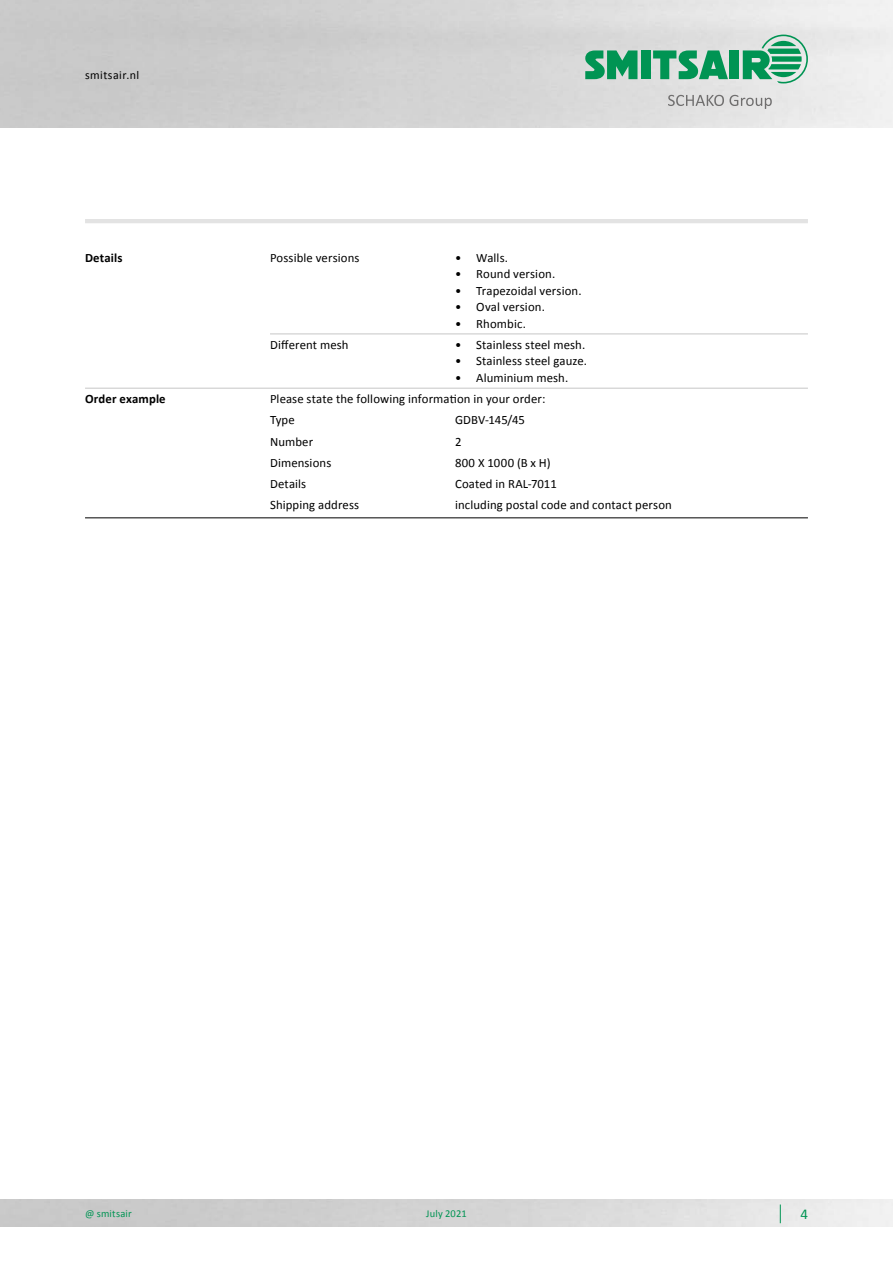
<style>
.page{position:relative;width:893px;height:1263px;background:#fff}
.page>*{position:absolute;margin:0;border:0;box-sizing:border-box;transform-origin:0 0}
.t1{font:15px "Calibri";color:#009453}
.t2{font:12.75px/21.3px "Calibri";letter-spacing:.01em;color:#000}
.t3{font:700 12.75px "Calibri";letter-spacing:.01em;color:#000}
.t4{font:12px "Calibri";letter-spacing:.035em;color:#000}
.t5{font:10.5px "Calibri";letter-spacing:.015em;color:#009453}
</style>
<div class="page">
<img style="left:0;top:0;width:893px;height:128px">
<svg style="left:668px;top:95px;width:104px;height:14px"></svg>
<div style="left:641px;top:50px;width:9px;height:29px;background:#009453"></div>
<svg style="left:585px;top:50px;width:52px;height:29px;background:#39a676"></svg>
<div style="left:730px;top:50px;width:9px;height:29px;background:#009453"></div>
<svg style="left:653px;top:50px;width:75px;height:29px;background:#59b28b"></svg>
<svg style="left:743px;top:35px;width:65px;height:48px;background:#79bfa0"></svg>
<hr style="left:85px;top:219px;width:723px;height:4px;background:#e3e3e3">
<svg style="left:780px;top:1204px;width:1px;height:19px"></svg>
<hr style="left:270px;top:334px;width:185px;height:1px;background:#c6c6c6">
<hr style="left:455px;top:334px;width:353px;height:1px;background:#c6c6c6">
<hr style="left:85px;top:388px;width:185px;height:1px;background:#c6c6c6">
<hr style="left:270px;top:388px;width:185px;height:1px;background:#c6c6c6">
<hr style="left:455px;top:388px;width:353px;height:1px;background:#c6c6c6">
<hr style="left:85px;top:517px;width:185px;height:1px;background:#000">
<hr style="left:270px;top:517px;width:185px;height:1px;background:#000">
<hr style="left:455px;top:517px;width:353px;height:1px;background:#000">
<p class="t4" style="left:85px;top:67px;width:56px">smitsair.nl</p>
<p class="t3" style="left:85px;top:248px;width:39px">Details</p>
<p class="t2" style="left:270px;top:246px;width:91px">Possible versions</p>
<p class="t2" style="left:455px;top:246px;width:55px">• Walls.</p>
<p class="t2" style="left:455px;top:263px;width:102px">• Round version.</p>
<p class="t2" style="left:455px;top:279px;width:128px">• Trapezoidal version.</p>
<p class="t2" style="left:455px;top:296px;width:91px">• Oval version.</p>
<p class="t2" style="left:455px;top:312px;width:72px">• Rhombic.</p>
<p class="t2" style="left:270px;top:334px;width:80px">Different mesh</p>
<p class="t2" style="left:455px;top:334px;width:132px">• Stainless steel mesh.</p>
<p class="t2" style="left:455px;top:350px;width:133px">• Stainless steel gauze.</p>
<p class="t2" style="left:455px;top:367px;width:115px">• Aluminium mesh.</p>
<p class="t3" style="left:85px;top:390px;width:82px">Order example</p>
<p class="t2" style="left:270px;top:388px;width:277px">Please state the following information in your order:<br>Type</p>
<p class="t2" style="left:455px;top:409px;width:72px">GDBV-145/45</p>
<p class="t2" style="left:270px;top:430px;width:45px">Number</p>
<p class="t2" style="left:455px;top:430px;width:8px">2</p>
<p class="t2" style="left:270px;top:452px;width:63px">Dimensions</p>
<p class="t2" style="left:455px;top:452px;width:97px">800 X 1000 (B x H)</p>
<p class="t2" style="left:270px;top:473px;width:38px">Details</p>
<p class="t2" style="left:455px;top:473px;width:103px">Coated in RAL-7011</p>
<p class="t2" style="left:270px;top:494px;width:91px">Shipping address</p>
<p class="t2" style="left:455px;top:494px;width:218px">including postal code and contact person</p>
<p class="t5" style="left:85px;top:1206px;width:48px">@ smitsair</p>
<p class="t5" style="left:426px;top:1206px;width:42px">July 2021</p>
<p class="t1" style="left:800px;top:1203px;width:9px">4</p>
</div>
